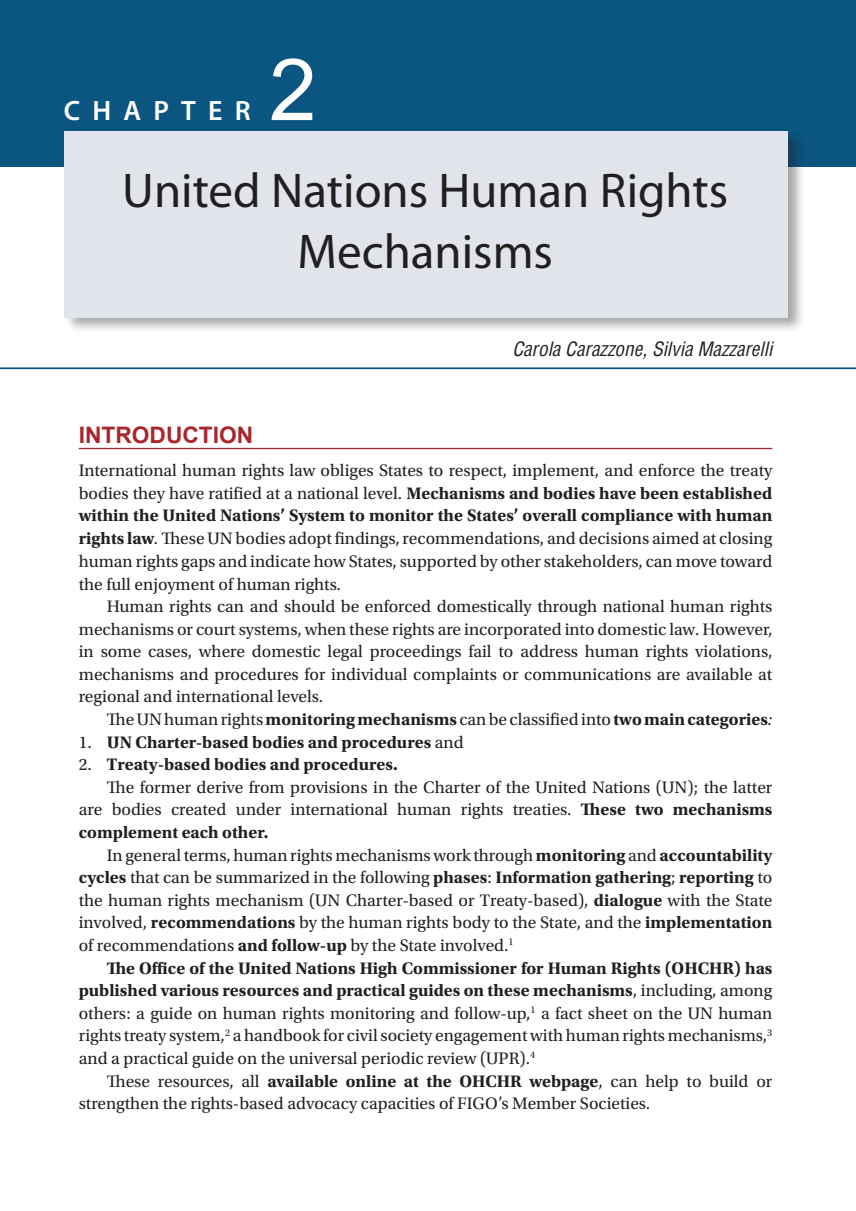
<style>
.page{position:relative;width:856px;height:1211px;background:#fff}
.page>*{position:absolute;margin:0;border:0;box-sizing:border-box;transform-origin:0 0}
.Chap_No{font:85.75px "Arial";color:#fff}
.Chapter_Name{font:49px/61.2px "Myriad Pro";color:#231f20;text-align:center}
.t1{font:600 28px "Myriad Pro";letter-spacing:.435em;color:#fff}
.A_Level{font:700 22.75px "Arial";color:#a9272c}
.Author_Name{font:italic condensed 19.25px "Helvetica";color:#231f20}
.Body_Text{font:17.5px/22.6px "Utopia Std";color:#231f20;text-align:justify}
.Body_Text-2{font:700 17.5px "Utopia Std";color:#231f20}
.s1{font-weight:700}
.s2{font-style:italic}
.s3{font-weight:400}
.s4{font-weight:400;font-style:italic}
</style>
<div class="page">
<hr style="left:79px;top:448px;width:693px;height:1px;background:#a9272c">
<div style="left:0;top:0;width:855px;height:167px;background:#0b5581"></div>
<div style="left:63px;top:129px;width:742px;height:205px;background:#231f20;opacity:.4"></div>
<div style="left:64px;top:131px;width:722px;height:186px;background:#e1e4eb"></div>
<hr style="left:0;top:367px;width:855px;height:2px;background:#0b5581">
<p class="t1" style="left:64px;top:93px;width:188px">CHAPTER</p>
<p class="Chap_No" style="left:269px;top:34px;width:49px">2</p>
<p class="Chapter_Name" style="left:122px;top:159px;width:607px">United Nations Human Rights<br>Mechanisms</p>
<p class="Author_Name" style="left:512px;top:336px;width:261px">Carola Carazzone, Silvia Mazzarelli</p>
<p class="A_Level" style="left:79px;top:419px;width:176px">INTRODUCTION</p>
<p class="Body_Text" style="left:79px;top:459px;width:695px">International human rights law obliges States to respect, implement, and enforce the treaty bodies they have ratified at a national level. <span class="s1">Mechanisms and bodies have been established within the United Nations’ System to monitor the States’ overall compliance with human rights law</span><span class="s2">.</span> These UN bodies adopt findings, recommendations, and decisions aimed at closing human rights gaps and indicate how States, supported by other stakeholders, can move toward the full enjoyment of human rights.</p>
<p class="Body_Text" style="left:79px;top:595px;width:695px;text-indent:28px">Human rights can and should be enforced domestically through national human rights mechanisms or court systems, when these rights are incorporated into domestic law. However, in some cases, where domestic legal proceedings fail to address human rights violations, mechanisms and procedures for individual complaints or communications are available at regional and international levels.</p>
<p class="Body_Text-2" style="left:107px;top:709px;width:666px"><span class="s3">The UN human rights</span> monitoring mechanisms <span class="s3">can be classified into</span> two main categories<span class="s4">:</span></p>
<p class="Body_Text-2" style="left:79px;top:731px;width:386px"><span class="s3">1.</span> UN Charter-based bodies and procedures <span class="s3">and</span></p>
<p class="Body_Text-2" style="left:79px;top:754px;width:320px"><span class="s3">2.</span> Treaty-based bodies and procedures.</p>
<p class="Body_Text" style="left:79px;top:776px;width:695px;text-indent:28px">The former derive from provisions in the Charter of the United Nations (UN); the latter are bodies created under international human rights treaties. <span class="s1">These two mechanisms complement each other.</span></p>
<p class="Body_Text" style="left:79px;top:843px;width:695px;text-indent:28px">In general terms, human rights mechanisms work through <span class="s1">monitoring</span> and <span class="s1">accountability cycles</span> that can be summarized in the following <span class="s1">phases</span>: <span class="s1">Information gathering</span>; <span class="s1">reporting</span> to the human rights mechanism (UN Charter-based or Treaty-based), <span class="s1">dialogue</span> with the State involved, <span class="s1">recommendations</span> by the human rights body to the State, and the <span class="s1">implementation </span>of recommendations <span class="s1">and follow-up</span> by the State involved.<sup>1</sup></p>
<p class="Body_Text" style="left:79px;top:956px;width:695px;text-indent:28px"><span class="s1">The Office of the United Nations High Commissioner for Human Rights (OHCHR) has published various resources and practical guides on these mechanisms</span>, including, among others: a guide on human rights monitoring and follow-up,<sup>1</sup> a fact sheet on the UN human rights treaty system,<sup>2</sup> a handbook for civil society engagement with human rights mechanisms,<sup>3 </sup>and a practical guide on the universal periodic review (UPR).<sup>4</sup></p>
<p class="Body_Text" style="left:79px;top:1069px;width:694px;text-indent:28px">These resources, all <span class="s1">available online at the OHCHR webpage</span>, can help to build or strengthen the rights-based advocacy capacities of FIGO’s Member Societies.</p>
</div>
